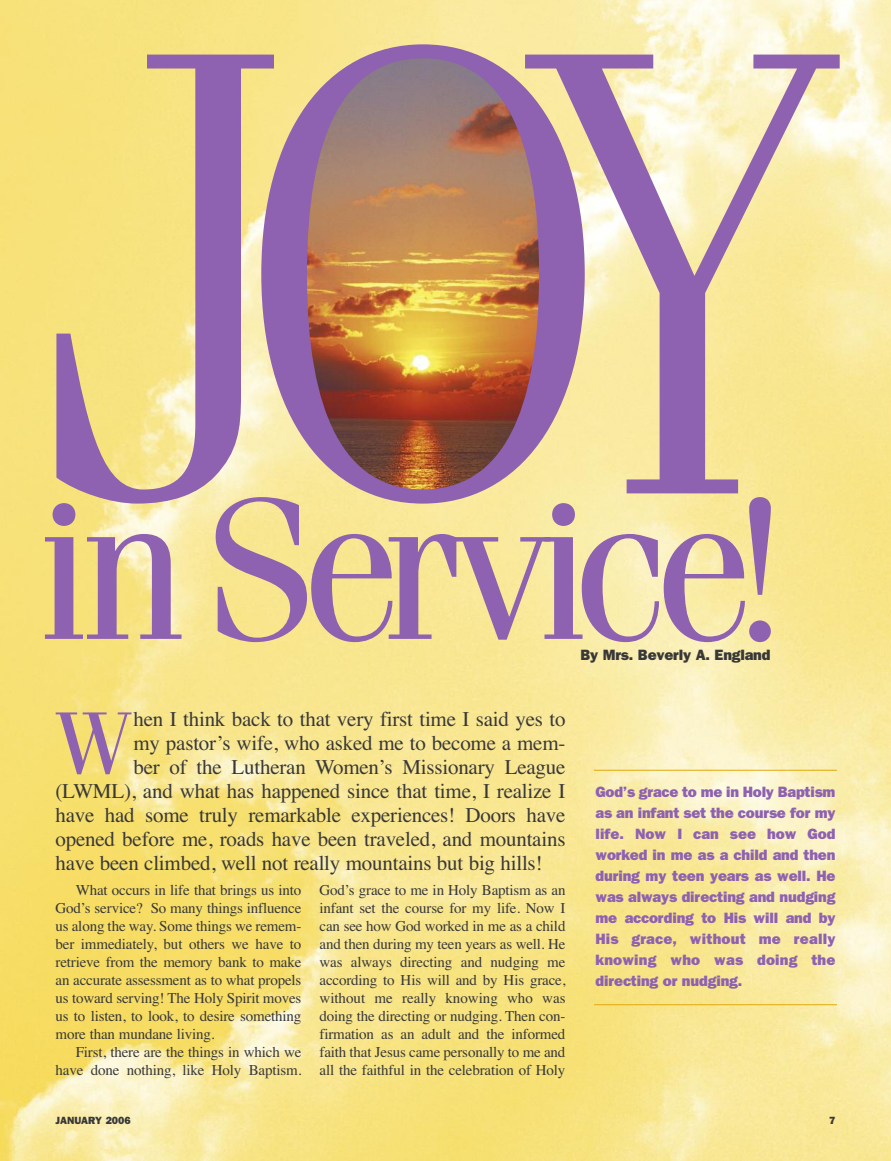
<style>
.page{position:relative;width:891px;height:1161px;background:#fff}
.page>*{position:absolute;margin:0;border:0;box-sizing:border-box;transform-origin:0 0}
.t1{font:300 634.2px "Fenice";color:#8e61b1}
.t2{font:200.25px "Fenice";letter-spacing:-.07em;color:#8e61b1}
.t3{font:89.4px "Fenice";color:#8e61b1}
.t4{font:21px "Times";letter-spacing:-.01em;color:#393839}
.t5{font:15px/18px "Times";letter-spacing:-.01em;color:#393839;text-align:justify}
.t6{font:800 15px/21px "Franklin Gothic";letter-spacing:.01em;color:#8e61b1;text-align:justify}
.t7{font:800 15px "Franklin Gothic";letter-spacing:-.01em;color:#393839}
.t8{font:800 10.5px "Franklin Gothic";color:#393839}
</style>
<div class="page">
<img style="left:0;top:0;width:891px;height:1161px">
<hr style="left:594px;top:1004px;width:243px;height:1px;background:#e1a90c">
<hr style="left:594px;top:770px;width:243px;height:1px;background:#e1a90c">
<img style="left:271px;top:54px;width:296px;height:436px">
<h1 class="t1" style="left:18px;top:55px;width:824px">JOY</h1>
<h2 class="t2" style="left:36px;top:500px;width:753px">in Service!</h2>
<p class="t7" style="left:580px;top:646px;width:192px">By Mrs. Beverly A. England</p>
<h3 class="t3" style="left:56px;top:712px;width:78px">W</h3>
<h3 class="t4" style="left:134px;top:707px;width:434px">hen I think back to that very first time I said yes to</h3>
<h3 class="t4" style="left:134px;top:731px;width:434px">my pastor’s wife, who asked me to become a mem-</h3>
<h3 class="t4" style="left:134px;top:755px;width:434px">ber of the Lutheran Women’s Missionary League</h3>
<h3 class="t4" style="left:56px;top:779px;width:512px">(LWML), and what has happened since that time, I realize I</h3>
<h3 class="t4" style="left:56px;top:803px;width:512px">have had some truly remarkable experiences! Doors have</h3>
<h3 class="t4" style="left:56px;top:827px;width:512px">opened before me, roads have been traveled, and mountains</h3>
<h3 class="t4" style="left:56px;top:851px;width:489px">have been climbed, well not really mountains but big hills!</h3>
<p class="t5" style="left:55px;top:881px;width:247px;text-indent:20px">What occurs in life that brings us into God’s service? So many things influence us along the way. Some things we remem&shy;ber immediately, but others we have to retrieve from the memory bank to make an accurate assessment as to what propels us toward serving! The Holy Spirit moves us to listen, to look, to desire something more than mundane living.</p>
<p class="t5" style="left:56px;top:1043px;width:247px;text-align:right">First, there are the things in which we have done nothing, like Holy Baptism.</p>
<p class="t5" style="left:320px;top:881px;width:248px">God’s grace to me in Holy Baptism as an infant set the course for my life. Now I can see how God worked in me as a child and then during my teen years as well. He was always directing and nudging me according to His will and by His grace, without me really knowing who was doing the directing or nudging. Then con&shy;firmation as an adult and the informed faith that Jesus came personally to me and all the faithful in the celebration of Holy</p>
<p class="t6" style="left:595px;top:781px;width:242px">God’s grace to me in Holy Baptism as an infant set the course for my life. Now I can see how God worked in me as a child and then during my teen years as well. He was always directing and nudging me according to His will and by His grace, without me really knowing who was doing the directing or nudging.</p>
<p class="t8" style="left:56px;top:1114px;width:77px">JANUARY 2006</p>
<p class="t8" style="left:829px;top:1114px;width:8px">7</p>
</div>
